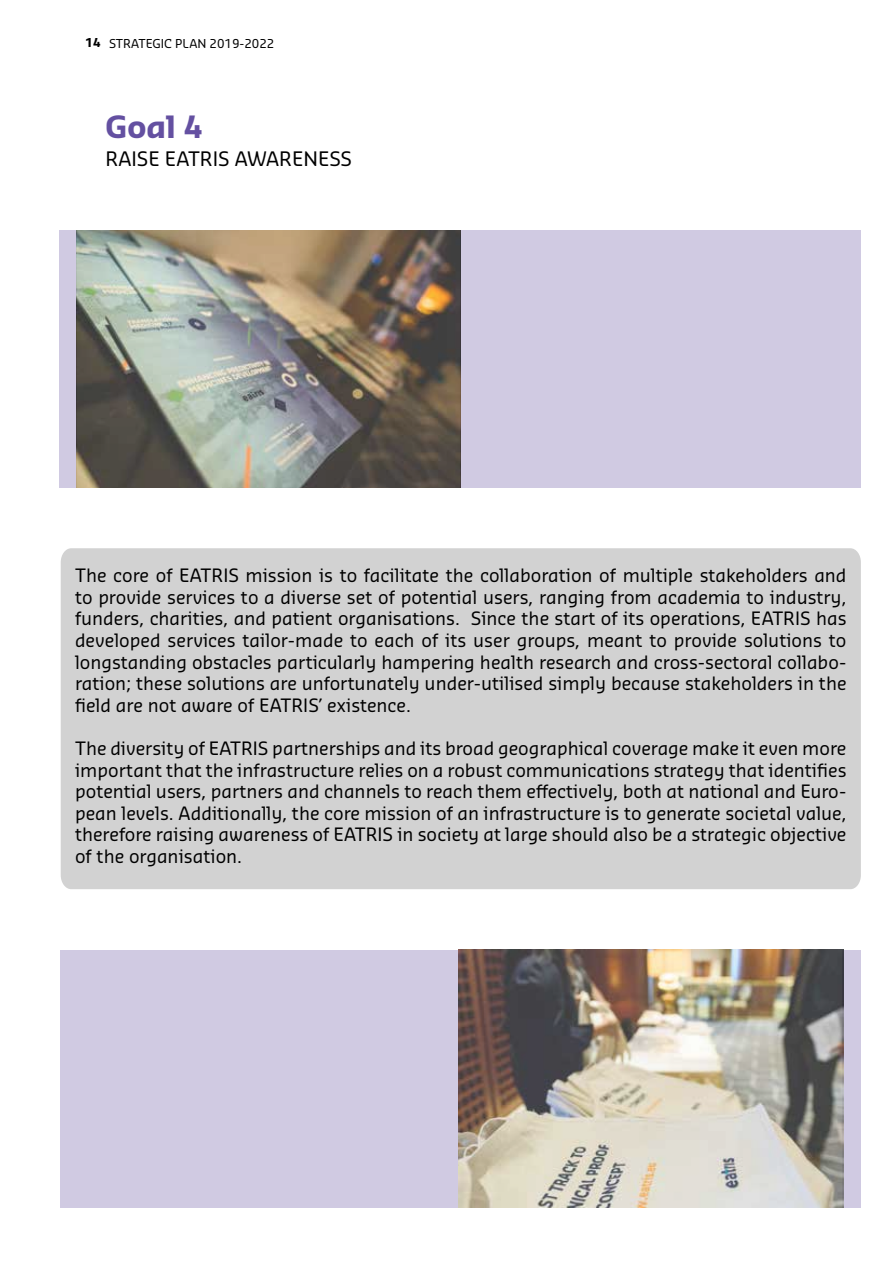
<style>
.page{position:relative;width:893px;height:1263px;background:#fff}
.page>*{position:absolute;margin:0;border:0;box-sizing:border-box;transform-origin:0 0}
.t1{font:700 30px "Sansa Pro";color:#6450a1}
.t2{font:19.5px "Sansa Pro";color:#000}
.t3{font:18px/21.6px "Sansa Pro";color:#000;text-align:justify}
.t4{font:12px "Sansa Pro";color:#000}
.s1{font-weight:700}
</style>
<div class="page">
<hr style="left:54px;top:139px;width:839px;height:1px;background:#491432">
<div style="left:61px;top:548px;width:800px;height:341px;background:#d2d2d2"></div>
<div style="left:60px;top:230px;width:17px;height:258px;background:#d0cae2"></div>
<div style="left:460px;top:230px;width:400px;height:258px;background:#d0cae2"></div>
<img style="left:77px;top:230px;width:384px;height:258px">
<div style="left:60px;top:950px;width:398px;height:257px;background:#d0cae2"></div>
<div style="left:842px;top:950px;width:18px;height:257px;background:#d0cae2"></div>
<img style="left:458px;top:950px;width:386px;height:257px">
<p class="t4" style="left:85px;top:35px;width:190px"><span class="s1">14</span> STRATEGIC PLAN 2019-2022</p>
<h1 class="t1" style="left:105px;top:106px;width:99px">Goal 4</h1>
<p class="t2" style="left:105px;top:145px;width:248px">RAISE EATRIS AWARENESS</p>
<p class="t3" style="left:75px;top:564px;width:773px">The core of EATRIS mission is to facilitate the collaboration of multiple stakeholders and to provide services to a diverse set of potential users, ranging from academia to industry, funders, charities, and patient organisations. Since the start of its operations, EATRIS has developed services tailor-made to each of its user groups, meant to provide solutions to longstanding obstacles particularly hampering health research and cross-sectoral collabo&shy;ration; these solutions are unfortunately under-utilised simply because stakeholders in the field are not aware of EATRIS’ existence.</p>
<p class="t3" style="left:75px;top:737px;width:773px">The diversity of EATRIS partnerships and its broad geographical coverage make it even more important that the infrastructure relies on a robust communications strategy that identifies potential users, partners and channels to reach them effectively, both at national and Euro&shy;pean levels. Additionally, the core mission of an infrastructure is to generate societal value, therefore raising awareness of EATRIS in society at large should also be a strategic objective of the organisation.</p>
</div>
